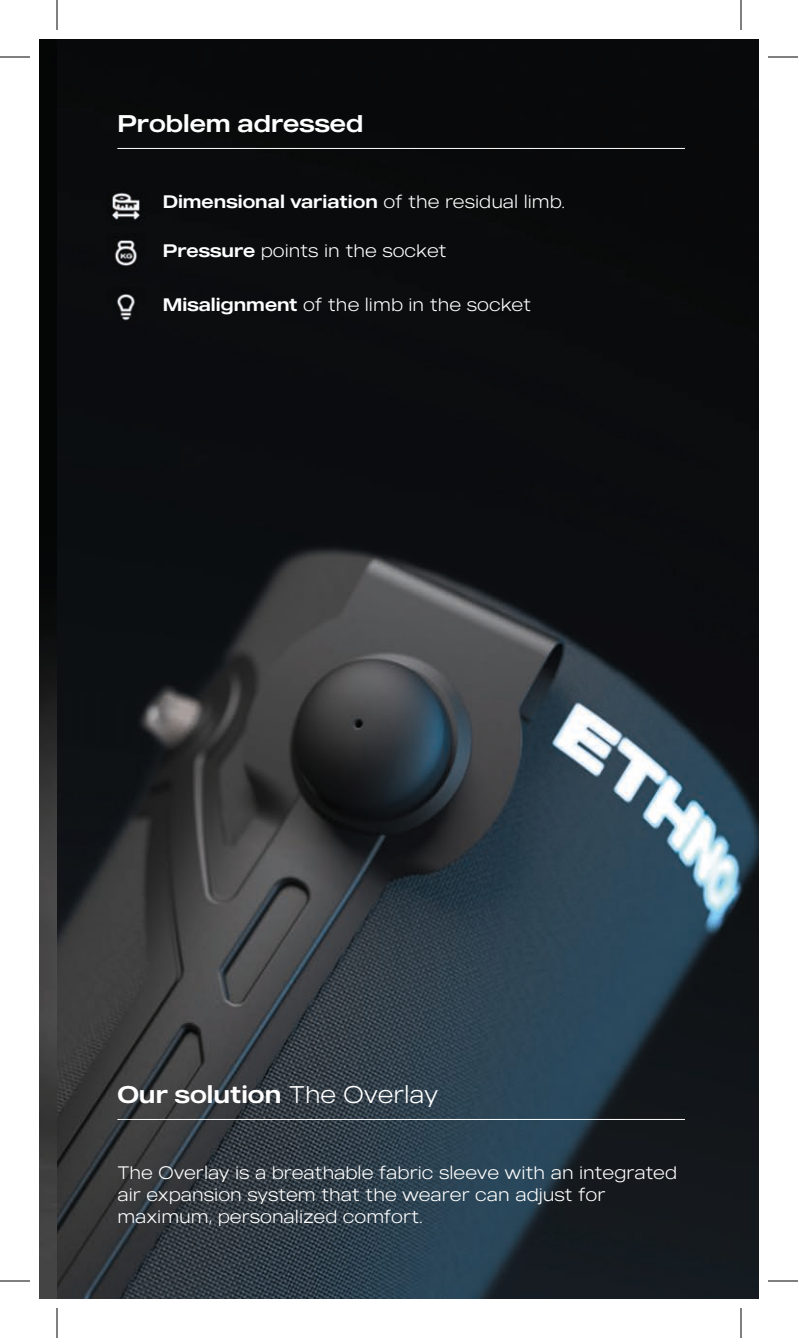
<style>
.page{position:relative;width:798px;height:1338px;background:#fff}
.page>*{position:absolute;margin:0;border:0;box-sizing:border-box;transform-origin:0 0}
.t1{font:24.2px "MADE Outer Sans";color:#fff}
.t2{font:100 18.2px/21.8px "MADE Outer Sans";color:#fff}
.t3{font:18.2px "MADE Outer Sans";color:#fff}
.s1{font-weight:100}
.s2{font-weight:400}
</style>
<div class="page">
<img style="left:39px;top:39px;width:720px;height:1260px">
<hr style="left:117px;top:148px;width:568px;height:1px;background:#fff">
<img style="left:107px;top:288px;width:38px;height:38px">
<img style="left:107px;top:234px;width:38px;height:38px">
<img style="left:107px;top:187px;width:38px;height:38px">
<hr style="left:117px;top:1119px;width:568px;height:1px;background:#fff">
<hr style="left:0;top:57px;width:30px;height:1px;background:#000">
<hr style="left:768px;top:57px;width:30px;height:1px;background:#000">
<hr style="left:0;top:1281px;width:30px;height:1px;background:#000">
<hr style="left:768px;top:1281px;width:30px;height:1px;background:#000">
<hr style="left:57px;top:0;width:1px;height:30px;background:#000">
<hr style="left:57px;top:1308px;width:1px;height:30px;background:#000">
<hr style="left:741px;top:0;width:1px;height:30px;background:#000">
<hr style="left:741px;top:1308px;width:1px;height:30px;background:#000">
<h1 class="t1" style="left:117px;top:107px;width:248px">Problem adressed</h1>
<p class="t3" style="left:163px;top:190px;width:404px">Dimensional variation <span class="s1">of the residual limb.</span></p>
<p class="t2" style="left:163px;top:239px;width:285px"><span class="s2">Pressure</span> points in the socket</p>
<p class="t2" style="left:163px;top:294px;width:370px"><span class="s2">Misalignment</span> of the limb in the socket</p>
<h1 class="t1" style="left:117px;top:1078px;width:323px">Our solution <span class="s1">The Overlay</span></h1>
<p class="t2" style="left:117px;top:1162px;width:561px">The Overlay is a breathable fabric sleeve with an integrated air expansion system that the wearer can adjust for maximum, personalized comfort.</p>
</div>
